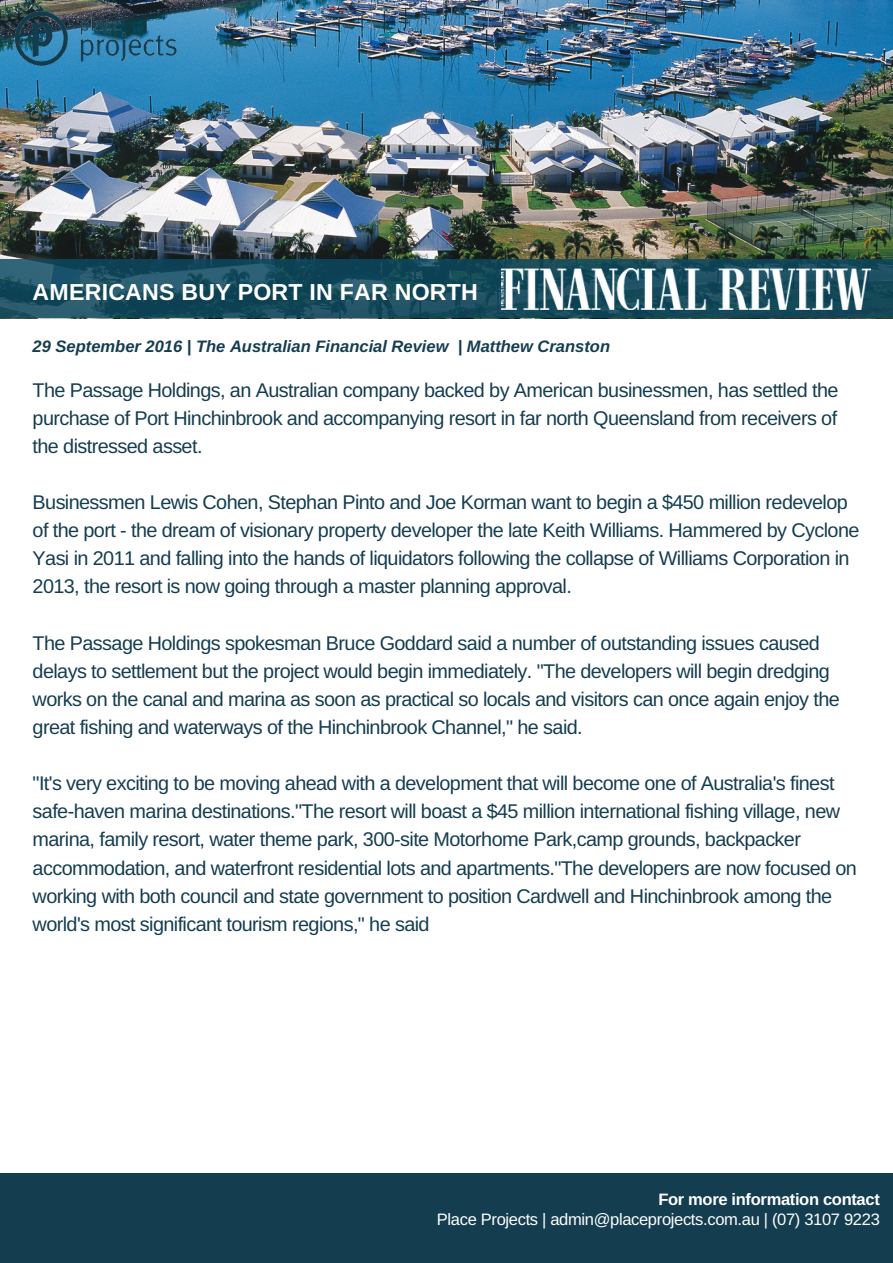
<style>
.page{position:relative;width:893px;height:1263px;background:#fff}
.page>*{position:absolute;margin:0;border:0;box-sizing:border-box;transform-origin:0 0}
.t1{font:700 23.1px "Arimo";letter-spacing:.01em;color:#fff}
.t2{font:19.8px/28px "Arimo";letter-spacing:-.03em;color:#143d50}
.t3{font:italic 700 16.5px "Arimo";color:#143d50}
.t4{font:16.5px "Arimo";letter-spacing:-.02em;color:#fff}
.t5{font:700 16.5px "Arimo";letter-spacing:-.02em;color:#fff}
</style>
<div class="page">
<img style="left:0;top:0;width:892px;height:259px">
<svg style="left:0;top:259px;width:892px;height:59px;background:#184c5e"></svg>
<div style="left:0;top:1173px;width:892px;height:89px;background:#143d50"></div>
<img style="left:0;top:0;width:185px;height:75px">
<img style="left:501px;top:268px;width:369px;height:41px">
<p class="t1" style="left:33px;top:279px;width:447px">AMERICANS BUY PORT IN FAR NORTH</p>
<p class="t3" style="left:33px;top:337px;width:579px">29 September 2016 | The Australian Financial Review | Matthew Cranston</p>
<p class="t2" style="left:33px;top:376px;width:807px;text-align:justify">The Passage Holdings, an Australian company backed by American businessmen, has settled the purchase of Port Hinchinbrook and accompanying resort in far north Queensland from receivers of the distressed asset.</p>
<p class="t2" style="left:33px;top:488px;width:828px">Businessmen Lewis Cohen, Stephan Pinto and Joe Korman want to begin a $450 million redevelop of the port - the dream of visionary property developer the late Keith Williams. Hammered by Cyclone Yasi in 2011 and falling into the hands of liquidators following the collapse of Williams Corporation in 2013, the resort is now going through a master planning approval.</p>
<p class="t2" style="left:33px;top:629px;width:808px">The Passage Holdings spokesman Bruce Goddard said a number of outstanding issues caused delays to settlement but the project would begin immediately. "The developers will begin dredging works on the canal and marina as soon as practical so locals and visitors can once again enjoy the great fishing and waterways of the Hinchinbrook Channel," he said.</p>
<p class="t2" style="left:33px;top:769px;width:825px">"It's very exciting to be moving ahead with a development that will become one of Australia's finest safe-haven marina destinations."The resort will boast a $45 million international fishing village, new marina, family resort, water theme park, 300-site Motorhome Park,camp grounds, backpacker accommodation, and waterfront residential lots and apartments."The developers are now focused on working with both council and state government to position Cardwell and Hinchinbrook among the world's most significant tourism regions," he said</p>
<p class="t5" style="left:658px;top:1190px;width:223px">For more information contact</p>
<p class="t4" style="left:437px;top:1210px;width:444px">Place Projects | admin@placeprojects.com.au | (07) 3107 9223</p>
</div>
